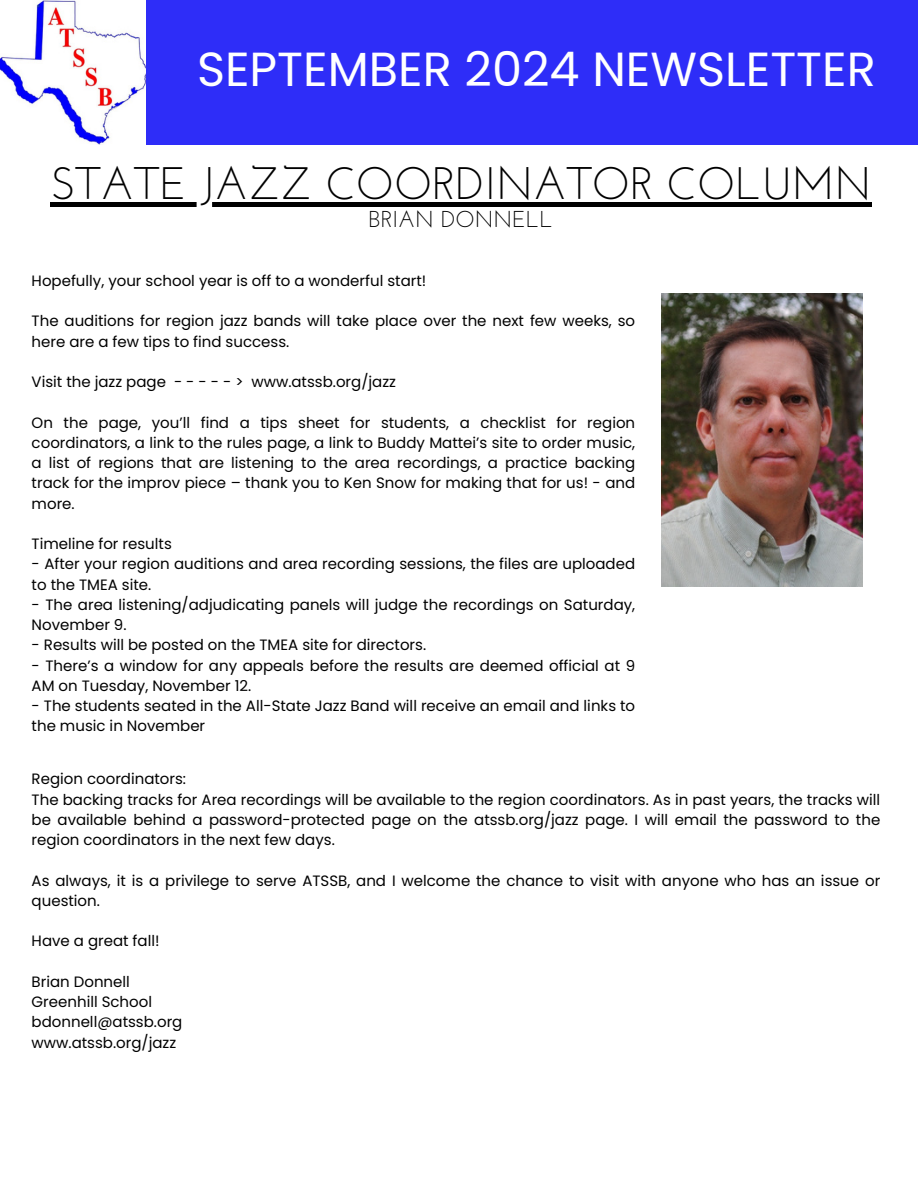
<style>
.page{position:relative;width:918px;height:1188px;background:#fff}
.page>*{position:absolute;margin:0;border:0;box-sizing:border-box;transform-origin:0 0}
.t1{font:47.85px "Poppins";color:#fff}
.t2{font:45.45px "Josefin Sans";color:#000}
.t3{font:22.95px "Josefin Sans";color:#000}
.t4{font:15px/20.2px "Poppins";color:#000}
</style>
<div class="page">
<img style="left:661px;top:293px;width:202px;height:294px">
<hr style="left:50px;top:202px;width:821px;height:4px;background:#000">
<div style="left:0;top:0;width:918px;height:144px;background:#2e2df8"></div>
<img style="left:0;top:0;width:146px;height:144px">
<p class="t1" style="left:197px;top:36px;width:680px">SEPTEMBER 2024 NEWSLETTER</p>
<p class="t2" style="left:50px;top:164px;width:823px">STATE JAZZ COORDINATOR COLUMN</p>
<p class="t3" style="left:369px;top:209px;width:186px">BRIAN DONNELL</p>
<p class="t4" style="left:32px;top:270px;width:396px">Hopefully, your school year is off to a wonderful start!</p>
<h1 class="t4" style="left:32px;top:311px;width:605px">The auditions for region jazz bands will take place over the next few weeks, so here are a few tips to find success.</h1>
<h1 class="t4" style="left:32px;top:372px;width:366px">Visit the jazz page - - - - - &gt; www.atssb.org/jazz</h1>
<p class="t4" style="left:32px;top:412px;width:605px;text-align:justify">On the page, you’ll find a tips sheet for students, a checklist for region coordinators, a link to the rules page, a link to Buddy Mattei’s site to order music, a list of regions that are listening to the area recordings, a practice backing track for the improv piece – thank you to Ken Snow for making that for us! - and more.</p>
<p class="t4" style="left:32px;top:534px;width:142px">Timeline for results</p>
<p class="t4" style="left:32px;top:554px;width:605px">- After your region auditions and area recording sessions, the files are uploaded to the TMEA site.</p>
<p class="t4" style="left:32px;top:594px;width:605px">- The area listening/adjudicating panels will judge the recordings on Saturday,<br>November 9.</p>
<p class="t4" style="left:32px;top:635px;width:396px">- Results will be posted on the TMEA site for directors.</p>
<p class="t4" style="left:32px;top:655px;width:605px">- There’s a window for any appeals before the results are deemed official at 9<br>AM on Tuesday, November 12.</p>
<p class="t4" style="left:32px;top:696px;width:605px">- The students seated in the All-State Jazz Band will receive an email and links to the music in November</p>
<p class="t4" style="left:32px;top:769px;width:156px">Region coordinators:</p>
<p class="t4" style="left:32px;top:789px;width:850px;text-align:justify">The backing tracks for Area recordings will be available to the region coordinators. As in past years, the tracks will be available behind a password-protected page on the atssb.org/jazz page. I will email the password to the region coordinators in the next few days.</p>
<p class="t4" style="left:32px;top:870px;width:850px">As always, it is a privilege to serve ATSSB, and I welcome the chance to visit with anyone who has an issue or question.</p>
<p class="t4" style="left:32px;top:931px;width:129px">Have a great fall!</p>
<p class="t4" style="left:32px;top:972px;width:100px">Brian Donnell</p>
<p class="t4" style="left:32px;top:992px;width:122px">Greenhill School</p>
<p class="t4" style="left:32px;top:1012px;width:152px">bdonnell@atssb.org</p>
<p class="t4" style="left:32px;top:1032px;width:146px">www.atssb.org/jazz</p>
</div>
